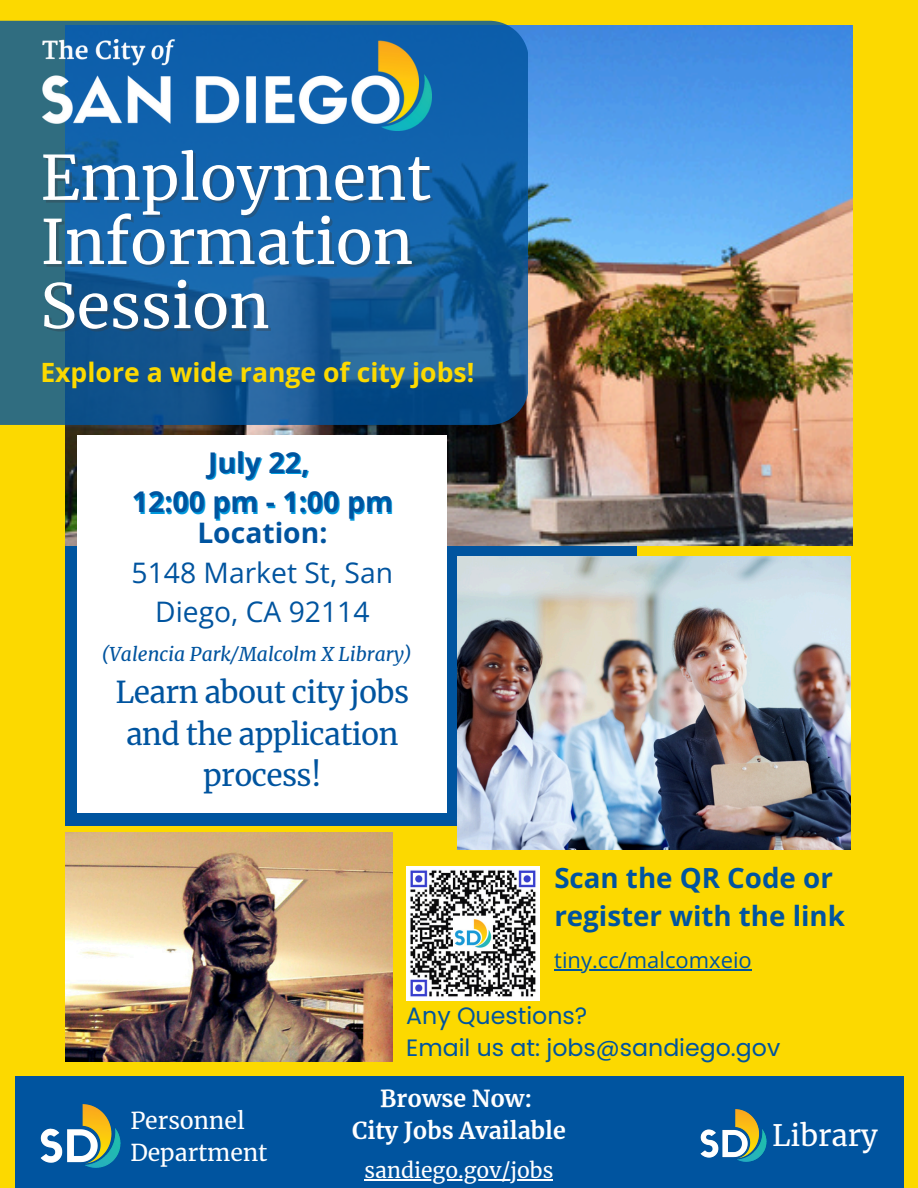
<style>
.page{position:relative;width:918px;height:1188px;background:#fcd900}
.page>*{position:absolute;margin:0;border:0;box-sizing:border-box;transform-origin:0 0}
.t1{font:61.2px "Merriweather";color:#fff}
.t2{font:29.85px/41.7px "Merriweather";letter-spacing:-.02em;color:#00549f;text-align:center}
.t3{font:29.25px "Merriweather";color:#fff}
.t4{font:700 28.5px/39.3px "Open Sans";color:#00549f;text-align:center}
.t5{font:28.2px/39.3px "Open Sans";color:#00549f;text-align:center}
.t6{font:700 27.75px/38.2px "Open Sans";color:#00549f}
.t7{font:700 26.55px "Open Sans";color:#fcd900}
.t8{font:23.7px/32.7px "Poppins";color:#00549f}
.t9{font:700 23.25px/32.1px "Merriweather";color:#fff;text-align:center}
.t10{font:22.95px/32.2px "Merriweather";color:#fff}
.t11{font:22.05px "Open Sans";color:#00549f}
.t12{font:21.15px "Merriweather";color:#fff}
.t13{font:italic 19.2px "Merriweather";color:#00549f}
.s1{font-weight:700}
</style>
<div class="page">
<div style="left:66px;top:525px;width:571px;height:301px;background:#00549f"></div>
<img style="left:66px;top:26px;width:786px;height:520px">
<img style="left:458px;top:556px;width:392px;height:294px">
<img style="left:66px;top:832px;width:326px;height:230px">
<div style="left:15px;top:1076px;width:888px;height:112px;background:#00549f"></div>
<div style="left:78px;top:435px;width:369px;height:378px;background:#fff"></div>
<svg style="left:0;top:21px;width:528px;height:404px;background:#185f98"></svg>
<img style="left:40px;top:1104px;width:80px;height:64px">
<img style="left:701px;top:1110px;width:65px;height:52px">
<img style="left:406px;top:867px;width:134px;height:133px">
<img style="left:43px;top:39px;width:388px;height:91px">
<hr style="left:365px;top:1180px;width:188px;height:1px;background:#fff">
<hr style="left:554px;top:969px;width:198px;height:2px;background:#00549f">
<p class="t1" style="left:40px;top:140px;width:393px">Employment</p>
<h3 class="t1" style="left:40px;top:204px;width:374px">Information</h3>
<p class="t1" style="left:40px;top:268px;width:231px">Session</p>
<p class="t7" style="left:40px;top:354px;width:435px">Explore a wide range of city jobs!</p>
<p class="t4" style="left:132px;top:442px;width:263px">July 22,<br>12:00 pm - 1:00 pm</p>
<p class="t5" style="left:132px;top:513px;width:263px"><span class="s1">Location:<br></span>5148 Market St, San<br>Diego, CA 92114</p>
<p class="t13" style="left:101px;top:642px;width:312px">(Valencia Park/Malcolm X Library)</p>
<h3 class="t2" style="left:116px;top:672px;width:295px">Learn about city jobs and the application process!</h3>
<p class="t6" style="left:554px;top:858px;width:292px">Scan the QR Code or register with the link</p>
<h6 class="t11" style="left:554px;top:945px;width:199px">tiny.cc/malcomxeio</h6>
<h5 class="t8" style="left:406px;top:999px;width:376px">Any Questions?<br>Email us at: jobs@sandiego.gov</h5>
<h6 class="t9" style="left:352px;top:1082px;width:215px">Browse Now:<br>City Jobs Available</h6>
<h6 class="t12" style="left:365px;top:1158px;width:190px">sandiego.gov/jobs</h6>
<p class="t10" style="left:130px;top:1105px;width:139px">Personnel<br>Department</p>
<h4 class="t3" style="left:772px;top:1117px;width:107px">Library</h4>
</div>
